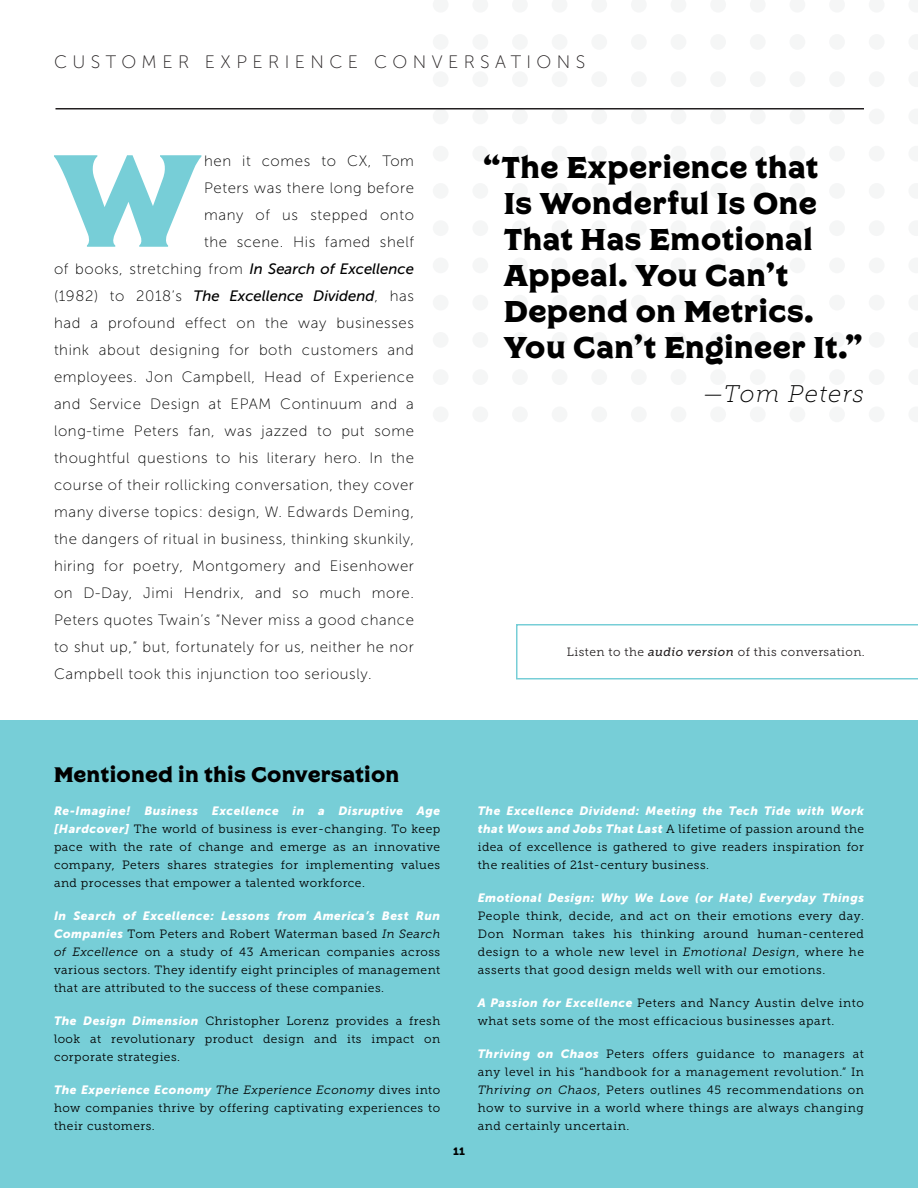
<style>
.page{position:relative;width:918px;height:1188px;background:#fff}
.page>*{position:absolute;margin:0;border:0;box-sizing:border-box;transform-origin:0 0}
.t1{font:130.65px "Regina Black Solid";color:#77ced7}
.t2{font:30px/36px "Regina Black Solid";letter-spacing:.04em;color:#000}
.t3{font:italic 24px "Museo Slab 100";letter-spacing:.06em;color:#000}
.t4{font:21px "Regina Black Solid";letter-spacing:.04em;color:#000}
.t5{font:18px "Museo Sans 100";letter-spacing:.3em;color:#231f20}
.t6{font:15px/27px "Museo Sans 100";letter-spacing:.04em;color:#000;text-align:right}
.t7{font:italic 15px "Museo Sans 500";color:#000}
.t8{font:12px/18px "Museo Slab 300";letter-spacing:.04em;color:#000;text-align:justify}
.t9{font:italic 12px "Museo Sans 900";letter-spacing:.04em;color:#fff}
.t10{font:12px "Museo Slab 300";letter-spacing:.04em;color:#231f20}
.t11{font:10.5px "Museo Sans 900";color:#000}
.s1{font-family:"Museo Sans 500";font-style:italic}
.s2{font-family:"Museo Sans 100";font-style:normal}
.s3{font-family:"Museo Slab 500";font-style:italic}
.s4{font-family:"Museo Sans 900";font-style:italic;color:#fff}
.s5{font-style:italic}
.s6{font-family:"Museo Slab 300";color:#000}
.s7{font-family:"Museo Slab 300";font-style:normal;color:#000}
</style>
<div class="page">
<div style="left:0;top:720px;width:918px;height:468px;background:#77ced7"></div>
<hr style="left:56px;top:108px;width:808px;height:2px;background:#231f20">
<svg style="left:516px;top:624px;width:402px;height:56px"></svg>
<h3 class="t5" style="left:54px;top:52px;width:533px">CUSTOMER EXPERIENCE CONVERSATIONS</h3>
<p class="t6" style="left:54px;top:147px;width:362px">hen it comes to CX, Tom<br>Peters was there long before<br>many of us stepped onto<br>the scene. His famed shelf<br>of books, stretching from <span class="s1">In Search of Excellence</span></p>
<p class="t7" style="left:54px;top:287px;width:361px"><span class="s2">(1982) to 2018’s</span> The Excellence Dividend<span class="s2">, has</span></p>
<p class="t6" style="left:54px;top:309px;width:362px;text-align:justify">had a profound effect on the way businesses think about designing for both customers and employees. Jon Campbell, Head of Experience and Service Design at EPAM Continuum and a long-time Peters fan, was jazzed to put some thoughtful questions to his literary hero. In the course of their rollicking conversation, they cover many diverse topics: design, W. Edwards Deming, the dangers of ritual in business, thinking skunkily, hiring for poetry, Montgomery and Eisenhower on D-Day, Jimi Hendrix, and so much more.<br>Peters quotes Twain’s “Never miss a good chance to shut up,” but, fortunately for us, neither he nor Campbell took this injunction too seriously.</p>
<h1 class="t1" style="left:57px;top:125px;width:144px">W</h1>
<h2 class="t2" style="left:504px;top:150px;width:360px;text-indent:-20px">“The Experience that<br>Is Wonderful Is One<br>That Has Emotional<br>Appeal. You Can’t<br>Depend on Metrics.<br>You Can’t Engineer It.”</h2>
<h3 class="t3" style="left:702px;top:381px;width:163px">—Tom Peters</h3>
<p class="t10" style="left:567px;top:646px;width:299px">Listen to the <span class="s3">audio version</span> of this conversation.</p>
<h3 class="t4" style="left:54px;top:762px;width:347px">Mentioned in this Conversation</h3>
<p class="t9" style="left:54px;top:804px;width:388px">Re-Imagine! Business Excellence in a Disruptive Age</p>
<p class="t8" style="left:54px;top:820px;width:388px"><span class="s4">[Hardcover]</span> The world of business is ever-changing. To keep pace with the rate of change and emerge as an innovative company, Peters shares strategies for implementing values and processes that empower a talented workforce.</p>
<p class="t9" style="left:54px;top:909px;width:388px">In Search of Excellence: Lessons from America’s Best Run</p>
<p class="t8" style="left:54px;top:925px;width:388px"><span class="s4">Companies</span> Tom Peters and Robert Waterman based <span class="s5">In Search of Excellence</span> on a study of 43 American companies across various sectors. They identify eight principles of management that are attributed to the success of these companies.</p>
<p class="t8" style="left:54px;top:1012px;width:388px"><span class="s4">The Design Dimension</span> Christopher Lorenz provides a fresh look at revolutionary product design and its impact on corporate strategies.</p>
<p class="t9" style="left:54px;top:1083px;width:388px">The Experience Economy <span class="s6">The Experience Economy</span> <span class="s7">dives into</span></p>
<p class="t8" style="left:54px;top:1099px;width:388px">how companies thrive by offering captivating experiences to their customers.</p>
<p class="t11" style="left:453px;top:1146px;width:13px">11</p>
<p class="t9" style="left:478px;top:804px;width:388px">The Excellence Dividend: Meeting the Tech Tide with Work</p>
<p class="t8" style="left:478px;top:820px;width:388px"><span class="s4">that Wows and Jobs That Last</span> A lifetime of passion around the idea of excellence is gathered to give readers inspiration for the realities of 21st-century business.</p>
<p class="t9" style="left:478px;top:891px;width:388px">Emotional Design: Why We Love (or Hate) Everyday Things</p>
<p class="t8" style="left:478px;top:907px;width:388px">People think, decide, and act on their emotions every day.<br>Don Norman takes his thinking around human-centered design to a whole new level in <span class="s5">Emotional Design</span>, where he asserts that good design melds well with our emotions.</p>
<p class="t8" style="left:478px;top:994px;width:388px"><span class="s4">A Passion for Excellence</span> Peters and Nancy Austin delve into what sets some of the most efficacious businesses apart.</p>
<p class="t8" style="left:478px;top:1045px;width:388px"><span class="s4">Thriving on Chaos</span> Peters offers guidance to managers at any level in his “handbook for a management revolution.” In <span class="s5">Thriving on Chaos</span>, Peters outlines 45 recommendations on how to survive in a world where things are always changing and certainly uncertain.</p>
</div>
